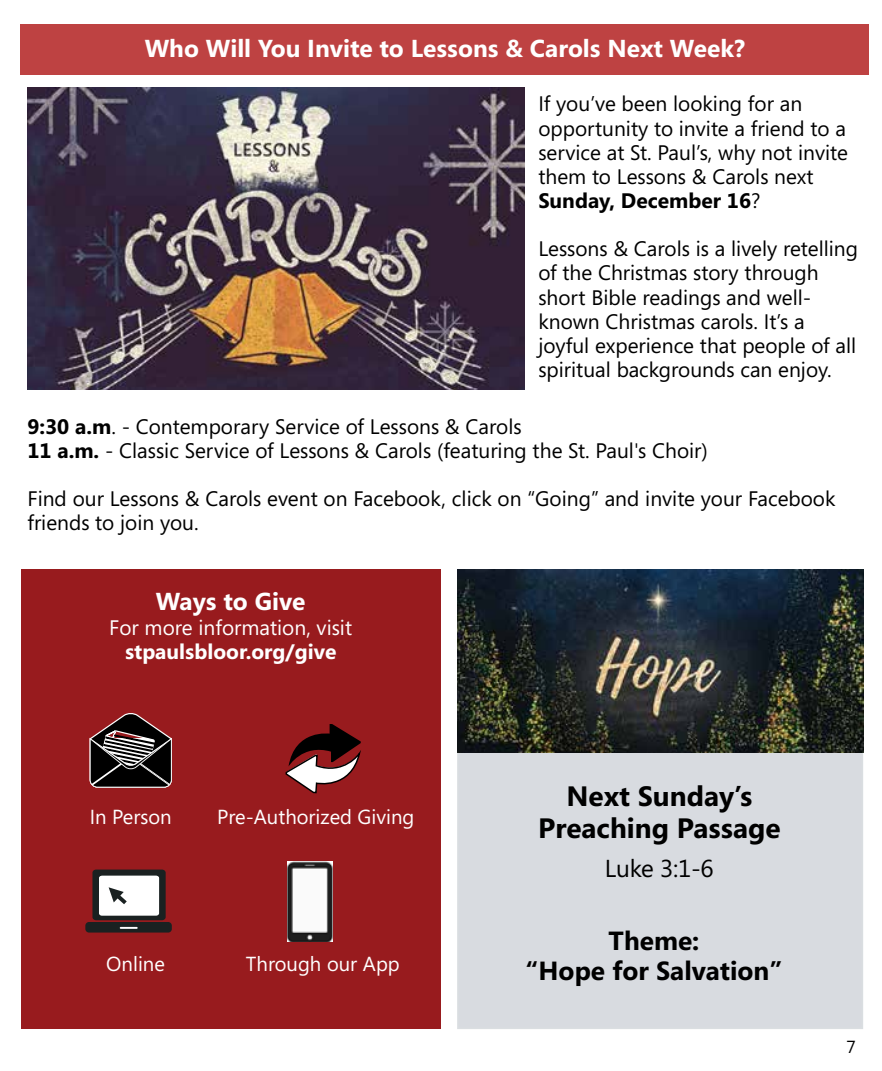
<style>
.page{position:relative;width:882px;height:1071px;background:#fff}
.page>*{position:absolute;margin:0;border:0;box-sizing:border-box;transform-origin:0 0}
.t1{font:700 28px/32.2px "Segoe";color:#000;text-align:center}
.t2{font:700 26.25px/30.1px "Segoe";color:#000;text-align:center}
.t3{font:700 24.5px "Segoe";color:#fff}
.t4{font:24.5px "Segoe";color:#000}
.t5{font:21px/24.2px "Segoe";color:#000}
.t6{font:21px "Segoe";color:#fff}
.t7{font:700 21px "Segoe";color:#fff}
.t8{font:20.3px "Segoe";color:#fff}
.t9{font:17.5px "Segoe";color:#000}
.s1{font-weight:700}
</style>
<div class="page">
<div style="left:21px;top:24px;width:848px;height:51px;background:#be4242"></div>
<img style="left:28px;top:88px;width:496px;height:302px">
<div style="left:457px;top:744px;width:406px;height:285px;background:#d8dbe0"></div>
<div style="left:21px;top:570px;width:420px;height:459px;background:#981b1e"></div>
<svg style="left:89px;top:713px;width:83px;height:75px"></svg>
<div style="left:92px;top:870px;width:74px;height:50px;background:#1a2121;border-radius:3px"></div>
<div style="left:99px;top:876px;width:60px;height:40px;background:#b5b7b7;border-radius:3px"></div>
<div style="left:85px;top:922px;width:87px;height:11px;background:#1a2121;border-radius:4px"></div>
<svg style="left:99px;top:876px;width:60px;height:39px;background:#f1f1f1"></svg>
<svg style="left:120px;top:927px;width:18px;height:2px"></svg>
<svg style="left:285px;top:724px;width:76px;height:70px"></svg>
<img style="left:287px;top:861px;width:45px;height:80px">
<img style="left:458px;top:570px;width:405px;height:182px">
<p class="t3" style="left:145px;top:31px;width:602px">Who Will You Invite to Lessons &amp; Carols Next Week?</p>
<p class="t5" style="left:538px;top:91px;width:311px">If you’ve been looking for an opportunity to invite a friend to a service at St. Paul’s, why not invite them to Lessons &amp; Carols next<br><span class="s1">Sunday, December 16</span>?</p>
<p class="t5" style="left:538px;top:236px;width:321px">Lessons &amp; Carols is a lively retelling of the Christmas story through short Bible readings and well&shy;known Christmas carols. It’s a joyful experience that people of all spiritual backgrounds can enjoy.</p>
<p class="t5" style="left:27px;top:414px;width:682px"><span class="s1">9:30 a.m</span>. - Contemporary Service of Lessons &amp; Carols<br><span class="s1">11 a.m.</span> - Classic Service of Lessons &amp; Carols (featuring the St. Paul's Choir)</p>
<p class="t5" style="left:27px;top:486px;width:810px">Find our Lessons &amp; Carols event on Facebook, click on “Going” and invite your Facebook friends to join you.</p>
<p class="t3" style="left:156px;top:584px;width:151px">Ways to Give</p>
<p class="t6" style="left:109px;top:613px;width:244px">For more information, visit</p>
<p class="t7" style="left:125px;top:636px;width:213px">stpaulsbloor.org/give</p>
<p class="t8" style="left:90px;top:803px;width:83px">In Person</p>
<p class="t8" style="left:217px;top:803px;width:199px">Pre-Authorized Giving</p>
<p class="t8" style="left:106px;top:950px;width:60px">Online</p>
<p class="t8" style="left:246px;top:950px;width:155px">Through our App</p>
<h1 class="t1" style="left:538px;top:779px;width:244px">Next Sunday’s<br>Preaching Passage</h1>
<p class="t4" style="left:605px;top:851px;width:110px">Luke 3:1-6</p>
<p class="t2" style="left:526px;top:924px;width:258px">Theme:<br>“Hope for Salvation”</p>
<p class="t9" style="left:846px;top:1034px;width:11px">7</p>
</div>
